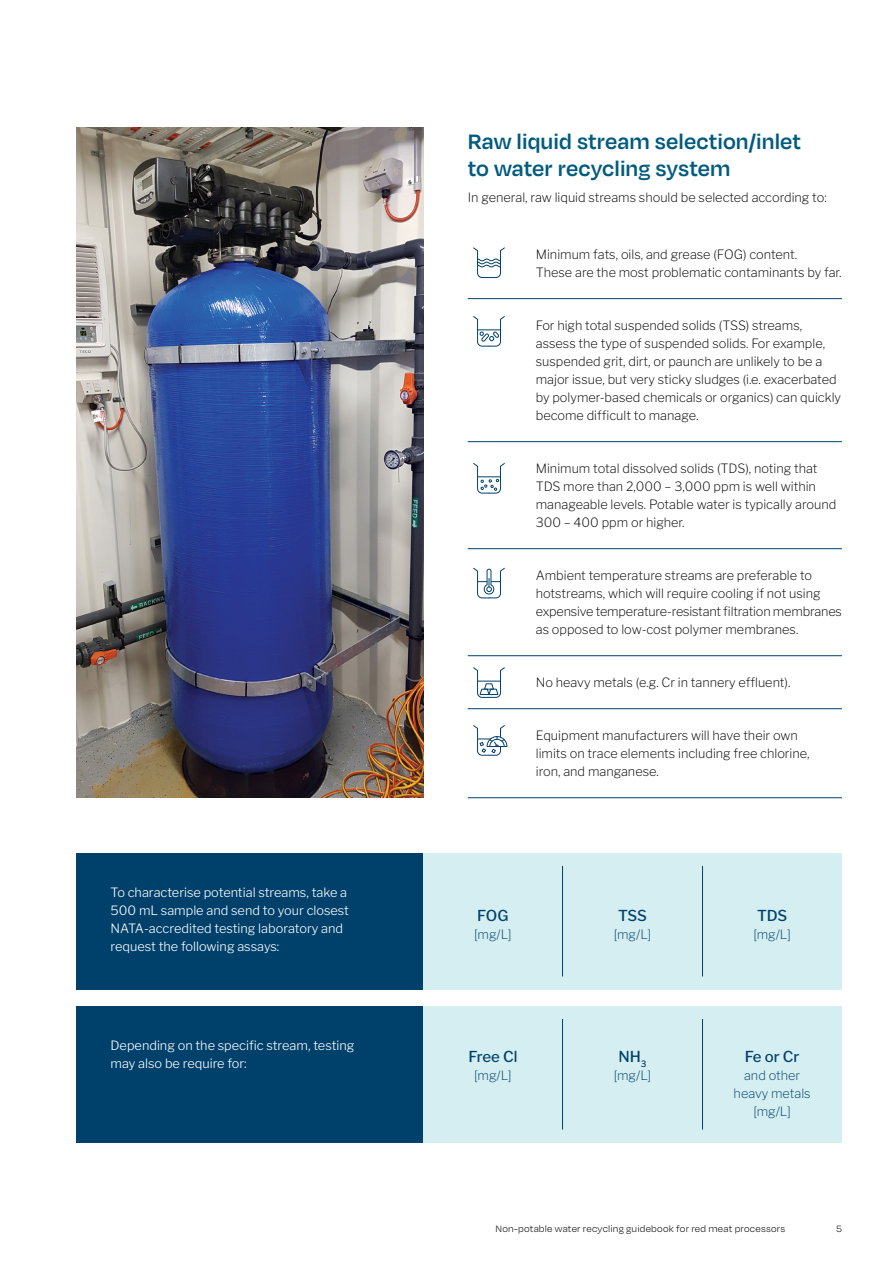
<style>
.page{position:relative;width:893px;height:1263px;background:#fff}
.page>*{position:absolute;margin:0;border:0;box-sizing:border-box;transform-origin:0 0}
.t1{font:600 24px/27px "Degular";letter-spacing:.005em;color:#005b7f}
.t2{font:500 15px "Libre Franklin";letter-spacing:-.005em;color:#00416b}
.t3{font:200 12.75px/18px "Libre Franklin";color:#000}
.t4{font:300 12.75px/18px "Libre Franklin";color:#fff}
.t5{font:200 12.75px/18px "Libre Franklin";color:#00416b;text-align:center}
.t6{font:300 10.5px "Degular";letter-spacing:.025em;color:#000}
</style>
<div class="page">
<div style="left:423px;top:1006px;width:419px;height:136px;background:#d5eef1"></div>
<div style="left:77px;top:1006px;width:346px;height:136px;background:#00416b"></div>
<hr style="left:468px;top:298px;width:374px;height:1px;background:#00416b">
<hr style="left:468px;top:441px;width:374px;height:1px;background:#00416b">
<hr style="left:468px;top:548px;width:374px;height:1px;background:#00416b">
<hr style="left:468px;top:655px;width:374px;height:1px;background:#00416b">
<hr style="left:468px;top:708px;width:374px;height:1px;background:#00416b">
<hr style="left:468px;top:797px;width:374px;height:1px;background:#00416b">
<img style="left:77px;top:128px;width:346px;height:670px">
<svg style="left:473px;top:247px;width:32px;height:31px"></svg>
<svg style="left:473px;top:316px;width:32px;height:31px"></svg>
<svg style="left:473px;top:463px;width:32px;height:31px"></svg>
<svg style="left:473px;top:567px;width:32px;height:32px"></svg>
<svg style="left:473px;top:667px;width:32px;height:31px"></svg>
<svg style="left:473px;top:725px;width:35px;height:31px"></svg>
<div style="left:423px;top:853px;width:419px;height:136px;background:#d5eef1"></div>
<div style="left:77px;top:853px;width:346px;height:136px;background:#00416b"></div>
<hr style="left:562px;top:866px;width:1px;height:110px;background:#00416b">
<hr style="left:702px;top:866px;width:1px;height:110px;background:#00416b">
<hr style="left:562px;top:1019px;width:1px;height:110px;background:#00416b">
<hr style="left:702px;top:1019px;width:1px;height:110px;background:#00416b">
<h1 class="t1" style="left:468px;top:127px;width:335px">Raw liquid stream selection/inlet to water recycling system</h1>
<p class="t3" style="left:468px;top:187px;width:360px">In general, raw liquid streams should be selected according to:</p>
<p class="t3" style="left:536px;top:244px;width:307px">Minimum fats, oils, and grease (FOG) content.<br>These are the most problematic contaminants by far.</p>
<p class="t3" style="left:536px;top:315px;width:307px">For high total suspended solids (TSS) streams, assess the type of suspended solids. For example, suspended grit, dirt, or paunch are unlikely to be a major issue, but very sticky sludges (i.e. exacerbated by polymer-based chemicals or organics) can quickly become difficult to manage.</p>
<p class="t3" style="left:536px;top:458px;width:302px">Minimum total dissolved solids (TDS), noting that TDS more than 2,000 – 3,000 ppm is well within manageable levels. Potable water is typically around 300 – 400 ppm or higher.</p>
<p class="t3" style="left:536px;top:565px;width:308px">Ambient temperature streams are preferable to hotstreams, which will require cooling if not using expensive temperature-resistant filtration membranes as opposed to low-cost polymer membranes.</p>
<p class="t3" style="left:536px;top:672px;width:256px">No heavy metals (e.g. Cr in tannery effluent).</p>
<p class="t3" style="left:536px;top:725px;width:275px">Equipment manufacturers will have their own limits on trace elements including free chlorine, iron, and manganese.</p>
<p class="t4" style="left:111px;top:882px;width:240px">To characterise potential streams, take a 500 mL sample and send to your closest NATA-accredited testing laboratory and request the following assays:</p>
<p class="t2" style="left:477px;top:904px;width:33px">FOG</p>
<p class="t5" style="left:474px;top:924px;width:39px">[mg/L]</p>
<p class="t4" style="left:111px;top:1035px;width:245px">Depending on the specific stream, testing may also be require for:</p>
<p class="t2" style="left:468px;top:1044px;width:51px">Free Cl</p>
<p class="t5" style="left:474px;top:1065px;width:39px">[mg/L]</p>
<p class="t2" style="left:618px;top:904px;width:30px">TSS</p>
<p class="t5" style="left:614px;top:924px;width:39px">[mg/L]</p>
<p class="t2" style="left:618px;top:1044px;width:30px">NH<sub>3</sub></p>
<p class="t5" style="left:614px;top:1065px;width:39px">[mg/L]</p>
<p class="t2" style="left:757px;top:904px;width:32px">TDS</p>
<p class="t5" style="left:753px;top:924px;width:39px">[mg/L]</p>
<p class="t2" style="left:745px;top:1044px;width:56px">Fe or Cr</p>
<p class="t5" style="left:734px;top:1065px;width:79px">and other heavy metals [mg/L]</p>
<p class="t6" style="left:495px;top:1223px;width:291px">Non-potable water recycling guidebook for red meat processors</p>
<p class="t6" style="left:836px;top:1223px;width:7px">5</p>
</div>
